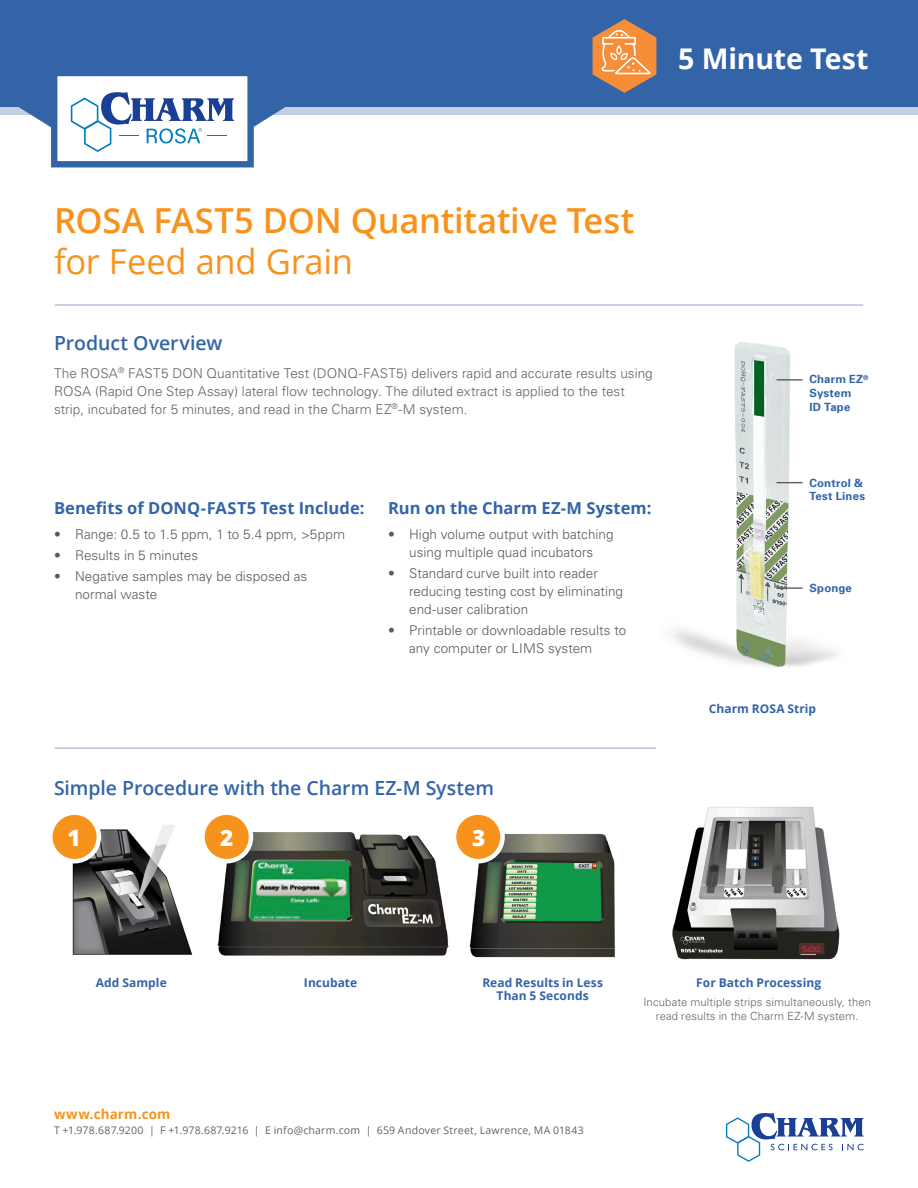
<style>
.page{position:relative;width:918px;height:1188px;background:#fff}
.page>*{position:absolute;margin:0;border:0;box-sizing:border-box;transform-origin:0 0}
.Main_Header{font:600 34.5px/40.5px "Open Sans";letter-spacing:-.005em;color:#f7931d}
.Subhead{font:700 28.5px "Open Sans";letter-spacing:-.01em;color:#fff}
.Callout_Header{font:800 22.5px "Open Sans";color:#fff}
.Subhead-2{font:600 19.5px "Open Sans";letter-spacing:-.005em;color:#3364a8}
.Body_Text{font:700 16.5px "Open Sans";letter-spacing:.005em;color:#3364a8}
.t1{font:300 13.5px/18px "Univers LT Std";letter-spacing:.005em;color:#5a5a5d}
.Body_Text-2{font:300 13.5px/18px "Univers LT Std";letter-spacing:.005em;color:#636266}
.Footer_Legal{font:700 13.5px "Open Sans";letter-spacing:.01em;color:#f7931d}
.Callout_Sub_Header{font:700 12px/13.5px "Open Sans";letter-spacing:.005em;color:#3364a8;text-align:center}
.Blue_Label{font:700 11.4px/13.6px "Univers 65";letter-spacing:.02em;color:#3364a8}
.Body_Text-3{font:300 11.25px/13.5px "Univers LT Std";letter-spacing:.01em;color:#636266;text-align:center}
.Footer_Legal-2{font:10.5px "Open Sans";letter-spacing:.02em;color:#636266}
.t2{font:7.65px "Digiface Wide";color:#ee2324}
.s1{font-weight:400}
</style>
<div class="page">
<img style="left:672px;top:342px;width:165px;height:326px">
<div style="left:0;top:8px;width:918px;height:107px;background:#c2d0e5"></div>
<div style="left:0;top:0;width:918px;height:107px;background:#3364a8"></div>
<div style="left:51px;top:70px;width:203px;height:97px;background:#fff;border:6px solid #3364a8"></div>
<hr style="left:55px;top:305px;width:808px;height:1px;background:#92a0cb">
<hr style="left:55px;top:748px;width:601px;height:1px;background:#92a0cb">
<svg style="left:726px;top:1113px;width:138px;height:49px"></svg>
<img style="left:217px;top:832px;width:232px;height:124px">
<img style="left:72px;top:825px;width:121px;height:130px">
<div style="left:50px;top:813px;width:49px;height:48px;background:#f7931d;border-radius:50%"></div>
<div style="left:48px;top:810px;width:53px;height:53px;border:4px solid #fff;border-radius:50%"></div>
<div style="left:202px;top:813px;width:49px;height:48px;background:#f7931d;border-radius:50%"></div>
<div style="left:200px;top:810px;width:53px;height:53px;border:4px solid #fff;border-radius:50%"></div>
<img style="left:469px;top:833px;width:146px;height:125px">
<div style="left:454px;top:813px;width:49px;height:48px;background:#f7931d;border-radius:50%"></div>
<div style="left:452px;top:810px;width:53px;height:53px;border:4px solid #fff;border-radius:50%"></div>
<img style="left:672px;top:807px;width:168px;height:153px">
<hr style="left:777px;top:379px;width:26px;height:2px;background:#5a5a5d">
<svg style="left:777px;top:482px;width:26px;height:1px"></svg>
<hr style="left:777px;top:587px;width:26px;height:2px;background:#5a5a5d">
<svg style="left:18px;top:70px;width:267px;height:82px"></svg>
<div style="left:799px;top:944px;width:25px;height:10px;background:#513130"></div>
<svg style="left:593px;top:19px;width:63px;height:74px"></svg>
<p class="Subhead" style="left:678px;top:39px;width:192px">5 Minute Test</p>
<p class="Main_Header" style="left:54px;top:200px;width:582px">ROSA FAST5 DON Quantitative Test <span class="s1">for Feed and Grain</span></p>
<p class="Subhead-2" style="left:54px;top:330px;width:170px">Product Overview</p>
<p class="Body_Text-2" style="left:54px;top:364px;width:600px">The ROSA<sup>®</sup> FAST5 DON Quantitative Test (DONQ-FAST5) delivers rapid and accurate results using<br>ROSA (Rapid One Step Assay) lateral flow technology. The diluted extract is applied to the test strip, incubated for 5 minutes, and read in the Charm EZ<sup>®</sup>-M system.</p>
<p class="Body_Text" style="left:54px;top:496px;width:312px">Benefits of DONQ-FAST5 Test Include:</p>
<p class="t1" style="left:54px;top:525px;width:293px">• Range: 0.5 to 1.5 ppm, 1 to 5.4 ppm, &gt;5ppm</p>
<p class="t1" style="left:54px;top:546px;width:146px">• Results in 5 minutes</p>
<p class="t1" style="left:75px;top:567px;width:234px;text-indent:-21px">• Negative samples may be disposed as normal waste</p>
<p class="Body_Text" style="left:388px;top:496px;width:265px">Run on the Charm EZ-M System:</p>
<p class="t1" style="left:388px;top:525px;width:227px;text-align:center">• High volume output with batching using multiple quad incubators</p>
<p class="t1" style="left:409px;top:564px;width:215px;text-indent:-21px">• Standard curve built into reader reducing testing cost by eliminating end-user calibration</p>
<p class="t1" style="left:409px;top:621px;width:219px;text-indent:-21px">• Printable or downloadable results to any computer or LIMS system</p>
<p class="Subhead-2" style="left:54px;top:775px;width:442px">Simple Procedure with the Charm EZ-M System</p>
<p class="Callout_Header" style="left:68px;top:820px;width:15px">1</p>
<p class="Callout_Header" style="left:220px;top:820px;width:15px">2</p>
<p class="Callout_Header" style="left:472px;top:820px;width:15px">3</p>
<p class="Blue_Label" style="left:809px;top:372px;width:61px">Charm EZ<sup>®<br></sup>System<br>ID Tape</p>
<p class="Blue_Label" style="left:809px;top:476px;width:55px">Control &amp;</p>
<p class="Blue_Label" style="left:809px;top:489px;width:57px">Test Lines</p>
<p class="Blue_Label" style="left:809px;top:581px;width:44px">Sponge</p>
<p class="Callout_Sub_Header" style="left:709px;top:701px;width:109px">Charm ROSA Strip</p>
<p class="t2" style="left:802px;top:944px;width:20px">5:00</p>
<p class="Callout_Sub_Header" style="left:96px;top:976px;width:72px">Add Sample</p>
<p class="Callout_Sub_Header" style="left:304px;top:976px;width:55px">Incubate</p>
<p class="Callout_Sub_Header" style="left:482px;top:976px;width:122px">Read Results in Less<br>Than 5 Seconds</p>
<p class="Callout_Sub_Header" style="left:696px;top:976px;width:126px">For Batch Processing</p>
<p class="Body_Text-3" style="left:643px;top:996px;width:229px">Incubate multiple strips simultaneously, then read results in the Charm EZ-M system.</p>
<p class="Footer_Legal" style="left:54px;top:1104px;width:118px">www.charm.com</p>
<p class="Footer_Legal-2" style="left:54px;top:1123px;width:531px">T +1.978.687.9200 | F +1.978.687.9216 | E info@charm.com | 659 Andover Street, Lawrence, MA 01843</p>
</div>
